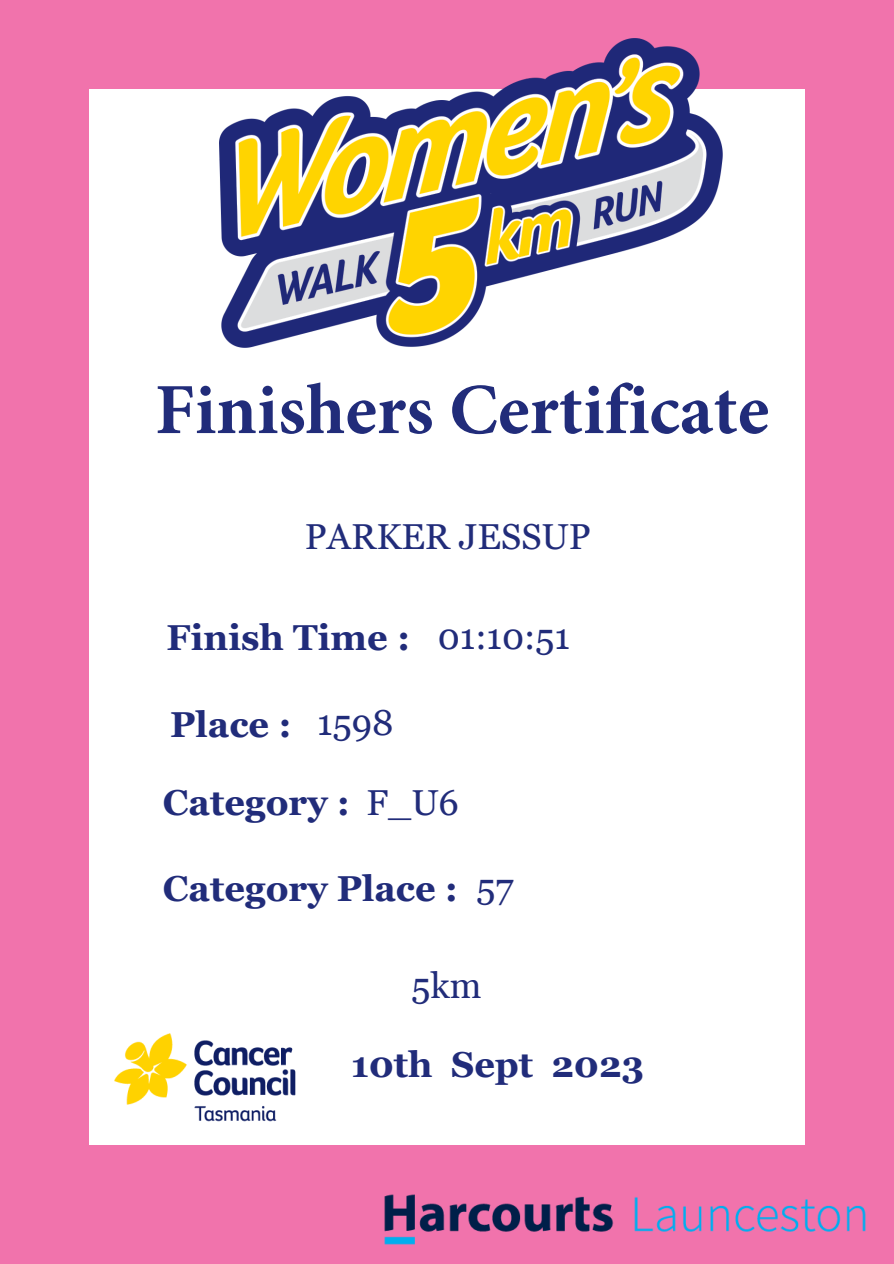
<style>
.page{position:relative;width:894px;height:1264px;background:#fff}
.page>*{position:absolute;margin:0;border:0;box-sizing:border-box;transform-origin:0 0}
.t1{font:700 72px "Minion Pro";color:#212c7a}
.t2{font:700 36px "Vani";color:#212c7a}
.t3{font:36px "Vani";color:#212c7a}
.s1{font-style:inherit}
</style>
<div class="page">
<div style="left:0;top:0;width:893px;height:1263px;background:#f173ac"></div>
<div style="left:89px;top:89px;width:715px;height:1055px;background:#fff"></div>
<img style="left:89px;top:1033px;width:230px;height:112px">
<img style="left:219px;top:38px;width:503px;height:310px">
<img style="left:384px;top:1194px;width:482px;height:51px">
<h1 class="t1" style="left:155px;top:359px;width:615px">Finishers Certificate</h1>
<p class="t3" style="left:305px;top:515px;width:287px">PARKER JESSUP</p>
<p class="t2" style="left:166px;top:617px;width:245px">Finish Time :</p>
<p class="t2" style="left:170px;top:703px;width:123px">Place :</p>
<p class="t3" style="left:317px;top:701px;width:78px">1598</p>
<p class="t3" style="left:437px;top:615px;width:134px">01:10:51</p>
<p class="t2" style="left:163px;top:781px;width:189px">Category :</p>
<p class="t3" style="left:366px;top:781px;width:94px">F_U6</p>
<p class="t2" style="left:163px;top:867px;width:296px">Category Place :</p>
<p class="t3" style="left:476px;top:866px;width:39px">57</p>
<p class="t3" style="left:411px;top:964px;width:72px">5km</p>
<p class="t2" style="left:351px;top:1043px;width:294px">1<span class="s1">0</span>th Sept 202<span class="s1">3</span></p>
</div>
